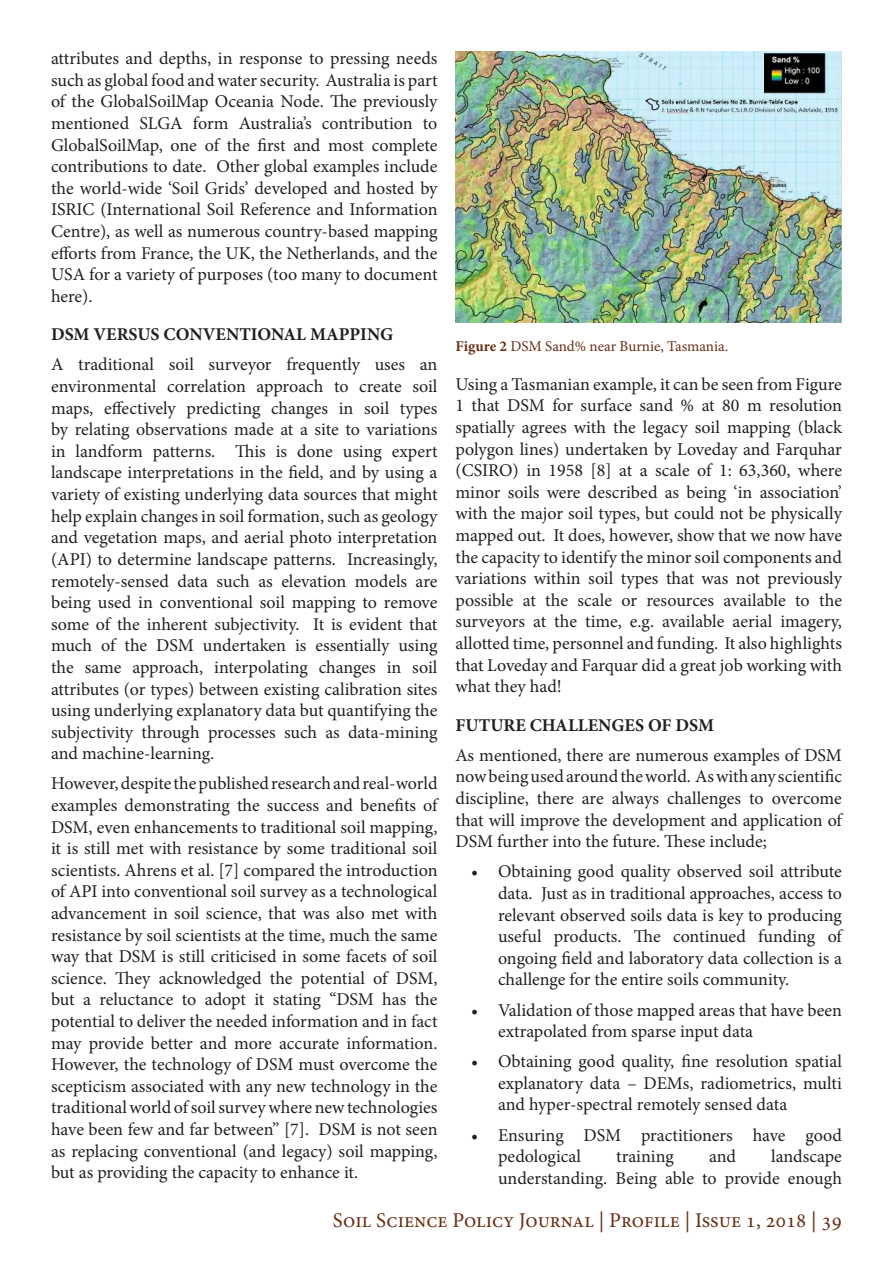
<style>
.page{position:relative;width:893px;height:1263px;background:#fff}
.page>*{position:absolute;margin:0;border:0;box-sizing:border-box;transform-origin:0 0}
.t1{font:21px "Minion Pro";color:#692f13}
.t2{font:18px/21.6px "Minion Pro";color:#221f1f;text-align:justify}
.t3{font:700 18px "Minion Pro";color:#221f1f}
.t4{font:15px "Minion Pro";color:#692f13}
.s1{font-weight:700}
</style>
<div class="page">
<img style="left:455px;top:51px;width:387px;height:272px">
<p class="t2" style="left:51px;top:49px;width:388px">attributes and depths, in response to pressing needs such as global food and water security. Australia is part of the GlobalSoilMap Oceania Node. The previously mentioned SLGA form Australia’s contribution to GlobalSoilMap, one of the first and most complete contributions to date. Other global examples include the world-wide ‘Soil Grids’ developed and hosted by ISRIC (International Soil Reference and Information Centre), as well as numerous country-based mapping efforts from France, the UK, the Netherlands, and the USA for a variety of purposes (too many to document here).</p>
<p class="t3" style="left:51px;top:328px;width:344px">DSM VERSUS CONVENTIONAL MAPPING</p>
<p class="t2" style="left:51px;top:355px;width:388px">A traditional soil surveyor frequently uses an environmental correlation approach to create soil maps, effectively predicting changes in soil types by relating observations made at a site to variations in landform patterns. This is done using expert landscape interpretations in the field, and by using a variety of existing underlying data sources that might help explain changes in soil formation, such as geology and vegetation maps, and aerial photo interpretation (API) to determine landscape patterns. Increasingly, remotely-sensed data such as elevation models are being used in conventional soil mapping to remove some of the inherent subjectivity. It is evident that much of the DSM undertaken is essentially using the same approach, interpolating changes in soil attributes (or types) between existing calibration sites using underlying explanatory data but quantifying the subjectivity through processes such as data-mining and machine-learning.</p>
<p class="t2" style="left:51px;top:774px;width:388px">However, despite the published research and real-world examples demonstrating the success and benefits of DSM, even enhancements to traditional soil mapping, it is still met with resistance by some traditional soil scientists. Ahrens et al. [7] compared the introduction of API into conventional soil survey as a technological advancement in soil science, that was also met with resistance by soil scientists at the time, much the same way that DSM is still criticised in some facets of soil science. They acknowledged the potential of DSM, but a reluctance to adopt it stating “DSM has the potential to deliver the needed information and in fact may provide better and more accurate information.<br>However, the technology of DSM must overcome the scepticism associated with any new technology in the traditional world of soil survey where new technologies have been few and far between” [7]. DSM is not seen as replacing conventional (and legacy) soil mapping, but as providing the capacity to enhance it.</p>
<p class="t4" style="left:455px;top:340px;width:274px"><span class="s1">Figure 2</span> DSM Sand% near Burnie, Tasmania.</p>
<p class="t2" style="left:455px;top:374px;width:388px">Using a Tasmanian example, it can be seen from Figure 1 that DSM for surface sand % at 80 m resolution spatially agrees with the legacy soil mapping (black polygon lines) undertaken by Loveday and Farquhar (CSIRO) in 1958 [8] at a scale of 1: 63,360, where minor soils were described as being ‘in association’ with the major soil types, but could not be physically mapped out. It does, however, show that we now have the capacity to identify the minor soil components and variations within soil types that was not previously possible at the scale or resources available to the surveyors at the time, e.g. available aerial imagery, allotted time, personnel and funding. It also highlights that Loveday and Farquar did a great job working with what they had!</p>
<p class="t3" style="left:455px;top:718px;width:260px">FUTURE CHALLENGES OF DSM</p>
<p class="t2" style="left:455px;top:746px;width:388px">As mentioned, there are numerous examples of DSM now being used around the world. As with any scientific discipline, there are always challenges to overcome that will improve the development and application of DSM further into the future. These include;</p>
<p class="t2" style="left:498px;top:862px;width:345px;text-indent:-27px">• Obtaining good quality observed soil attribute data. Just as in traditional approaches, access to relevant observed soils data is key to producing useful products. The continued funding of ongoing field and laboratory data collection is a challenge for the entire soils community.</p>
<p class="t2" style="left:498px;top:1000px;width:345px;text-indent:-27px">• Validation of those mapped areas that have been extrapolated from sparse input data</p>
<p class="t2" style="left:498px;top:1052px;width:345px;text-indent:-27px">• Obtaining good quality, fine resolution spatial explanatory data – DEMs, radiometrics, multi and hyper-spectral remotely sensed data</p>
<p class="t2" style="left:498px;top:1125px;width:345px;text-indent:-27px">• Ensuring DSM practitioners have good pedological</p>
<p class="t2" style="left:498px;top:1147px;width:345px;text-align:right">landscape<br>understanding. Being able to provide enough</p>
<p class="t2" style="left:616px;top:1147px;width:59px">training</p>
<p class="t2" style="left:709px;top:1147px;width:29px">and</p>
<p class="t1" style="left:333px;top:1211px;width:511px">Soil Science Policy Journal | Profile | Issue 1, 2018 | 39</p>
</div>
